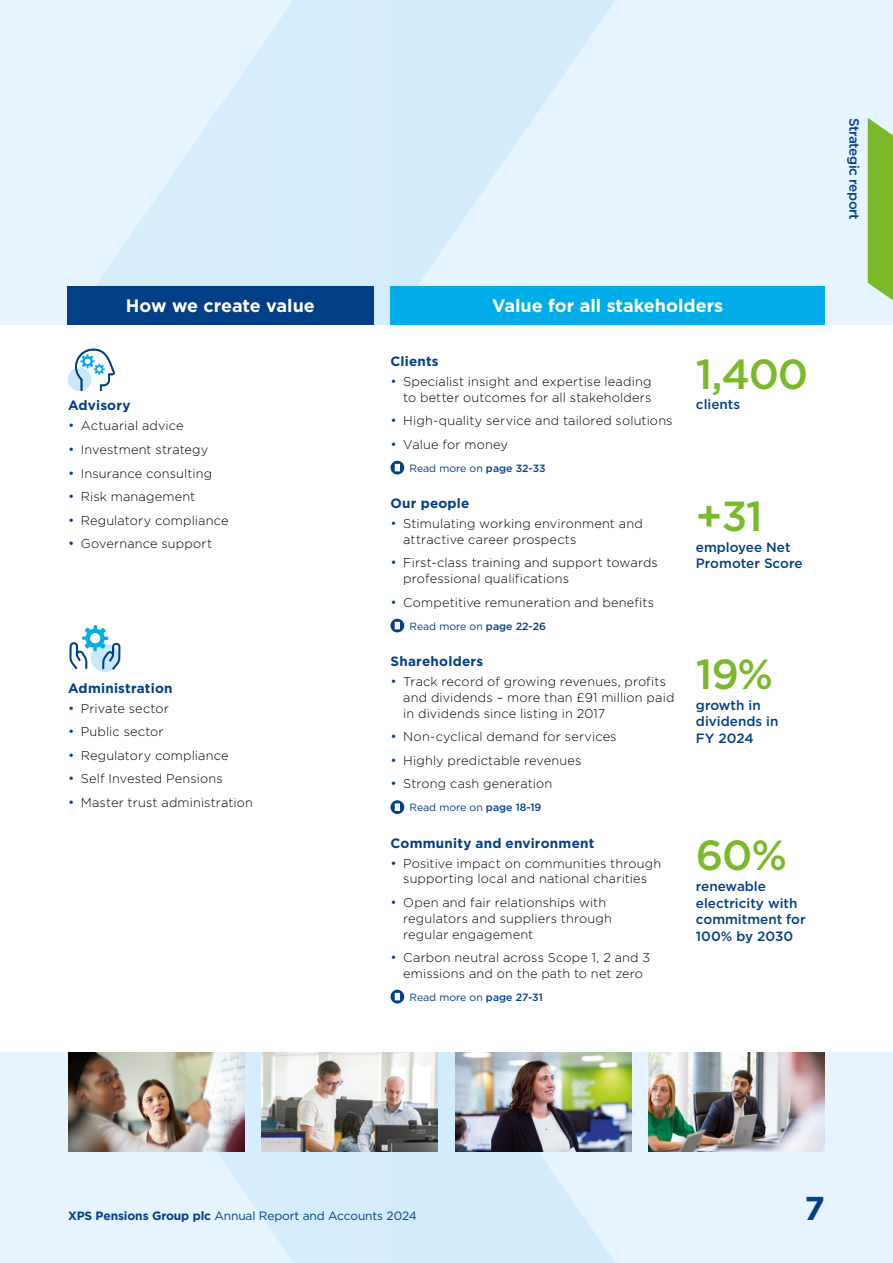
<style>
.page{position:relative;width:893px;height:1263px;background:#fff}
.page>*{position:absolute;margin:0;border:0;box-sizing:border-box;transform-origin:0 0}
.t1{font:500 42px "Gotham";letter-spacing:-.03em;color:#7ab929}
.t2{font:700 33px "Gotham";color:#033f86}
.t3{font:700 18px "Gotham";color:#fff}
.t4{font:500 13.5px/16.5px "Gotham";color:#033f86}
.t5{font:700 13.5px "Gotham";letter-spacing:.015em;color:#033f86}
.t6{font:500 13.5px "Gotham";letter-spacing:-.03em;color:#033f86}
.t7{font:300 12.75px/15.8px "Gotham";letter-spacing:.01em;color:#000}
.t8{font:12px "Gotham";letter-spacing:-.01em;color:#033f86}
.t9{font:10.5px "Gotham";color:#033f86}
.s1{font-size:13.5px;color:#033f86}
.s2{font-weight:500}
.s3{font-weight:700}
</style>
<div class="page">
<div style="left:0;top:0;width:893px;height:325px;background:#e5f4fe"></div>
<svg style="left:96px;top:0;width:519px;height:325px;fill:#d5edfc"></svg>
<div style="left:0;top:1052px;width:893px;height:211px;background:#e5f4fe"></div>
<svg style="left:68px;top:1052px;width:556px;height:211px;fill:#d4edfc"></svg>
<svg style="left:868px;top:118px;width:25px;height:183px;background:#84be3d"></svg>
<div style="left:390px;top:286px;width:435px;height:39px;background:#00ade9"></div>
<div style="left:67px;top:286px;width:306px;height:39px;background:#033f86"></div>
<svg style="left:390px;top:461px;width:14px;height:13px"></svg>
<svg style="left:390px;top:619px;width:14px;height:13px"></svg>
<svg style="left:390px;top:800px;width:14px;height:14px"></svg>
<svg style="left:390px;top:990px;width:14px;height:13px"></svg>
<img style="left:68px;top:1052px;width:176px;height:99px">
<img style="left:261px;top:1052px;width:177px;height:99px">
<img style="left:455px;top:1052px;width:176px;height:99px">
<img style="left:648px;top:1052px;width:177px;height:99px">
<div style="left:68px;top:368px;width:23px;height:23px;background:#c9e8fb;border-radius:50%"></div>
<svg style="left:75px;top:349px;width:40px;height:42px"></svg>
<svg style="left:91px;top:643px;width:28px;height:29px"></svg>
<svg style="left:69px;top:625px;width:51px;height:45px"></svg>
<h3 class="t3" style="left:126px;top:293px;width:191px">How we create value</h3>
<h3 class="t3" style="left:492px;top:293px;width:233px">Value for all stakeholders</h3>
<p class="t5" style="left:68px;top:397px;width:64px">Advisory</p>
<p class="t7" style="left:68px;top:418px;width:117px"><span class="s1">•</span> Actuarial advice</p>
<p class="t7" style="left:68px;top:441px;width:142px"><span class="s1">•</span> Investment strategy</p>
<p class="t7" style="left:68px;top:465px;width:146px"><span class="s1">•</span> Insurance consulting</p>
<p class="t7" style="left:68px;top:488px;width:129px"><span class="s1">•</span> Risk management</p>
<p class="t7" style="left:68px;top:512px;width:162px"><span class="s1">•</span> Regulatory compliance</p>
<p class="t7" style="left:68px;top:536px;width:146px"><span class="s1">•</span> Governance support</p>
<p class="t5" style="left:68px;top:679px;width:106px">Administration</p>
<p class="t7" style="left:68px;top:700px;width:102px"><span class="s1">•</span> Private sector</p>
<p class="t7" style="left:68px;top:723px;width:97px"><span class="s1">•</span> Public sector</p>
<p class="t7" style="left:68px;top:747px;width:162px"><span class="s1">•</span> Regulatory compliance</p>
<p class="t7" style="left:68px;top:771px;width:156px"><span class="s1">•</span> Self Invested Pensions</p>
<p class="t7" style="left:68px;top:794px;width:187px"><span class="s1">•</span> Master trust administration</p>
<p class="t5" style="left:390px;top:352px;width:50px">Clients</p>
<p class="t7" style="left:390px;top:373px;width:262px;text-align:right"><span class="s1">•</span> Specialist insight and expertise leading to better outcomes for all stakeholders</p>
<p class="t7" style="left:390px;top:412px;width:284px"><span class="s1">•</span> High-quality service and tailored solutions</p>
<p class="t7" style="left:390px;top:436px;width:119px"><span class="s1">•</span> Value for money</p>
<p class="t9" style="left:409px;top:461px;width:138px">Read more on <span class="s2">page 32-33</span></p>
<p class="t5" style="left:390px;top:494px;width:81px">Our people</p>
<p class="t7" style="left:403px;top:515px;width:241px;text-indent:-13px"><span class="s1">•</span> Stimulating working environment and attractive career prospects</p>
<p class="t7" style="left:403px;top:555px;width:256px;text-indent:-13px"><span class="s1">•</span> First-class training and support towards professional qualifications</p>
<p class="t7" style="left:390px;top:594px;width:265px"><span class="s1">•</span> Competitive remuneration and benefits</p>
<p class="t9" style="left:409px;top:619px;width:138px">Read more on <span class="s2">page 22-26</span></p>
<p class="t5" style="left:390px;top:652px;width:94px">Shareholders</p>
<p class="t7" style="left:403px;top:673px;width:273px;text-indent:-13px"><span class="s1">•</span> Track record of growing revenues, profits and dividends – more than £91 million paid in dividends since listing in 2017</p>
<p class="t7" style="left:390px;top:728px;width:228px"><span class="s1">•</span> Non-cyclical demand for services</p>
<p class="t7" style="left:390px;top:752px;width:193px"><span class="s1">•</span> Highly predictable revenues</p>
<p class="t7" style="left:390px;top:776px;width:163px"><span class="s1">•</span> Strong cash generation</p>
<p class="t9" style="left:409px;top:801px;width:133px">Read more on <span class="s2">page 18-19</span></p>
<p class="t5" style="left:390px;top:834px;width:205px">Community and environment</p>
<p class="t7" style="left:390px;top:855px;width:272px;text-align:center"><span class="s1">•</span> Positive impact on communities through supporting local and national charities</p>
<p class="t7" style="left:403px;top:894px;width:210px;text-indent:-13px"><span class="s1">•</span> Open and fair relationships with regulators and suppliers through regular engagement</p>
<p class="t7" style="left:390px;top:949px;width:261px;text-align:center"><span class="s1">•</span> Carbon neutral across Scope 1, 2 and 3 emissions and on the path to net zero</p>
<p class="t9" style="left:409px;top:990px;width:135px">Read more on <span class="s2">page 27-31</span></p>
<h1 class="t1" style="left:696px;top:346px;width:114px">1,400</h1>
<p class="t4" style="left:696px;top:396px;width:46px">clients</p>
<h1 class="t1" style="left:696px;top:488px;width:68px">+31</h1>
<p class="t4" style="left:696px;top:538px;width:108px">employee Net<br>Promoter Score</p>
<h1 class="t1" style="left:696px;top:646px;width:79px">19%</h1>
<p class="t4" style="left:696px;top:696px;width:84px">growth in dividends in<br>FY 2024</p>
<h1 class="t1" style="left:696px;top:828px;width:93px">60%</h1>
<p class="t4" style="left:696px;top:878px;width:111px">renewable electricity with commitment for<br>100% by 2030</p>
<p class="t6" style="left:863px;top:118px;width:103px;rotate:90deg">Strategic report</p>
<p class="t8" style="left:68px;top:1208px;width:350px"><span class="s3">XPS Pensions Group plc</span> Annual Report and Accounts 2024</p>
<h2 class="t2" style="left:804px;top:1187px;width:22px">7</h2>
</div>
